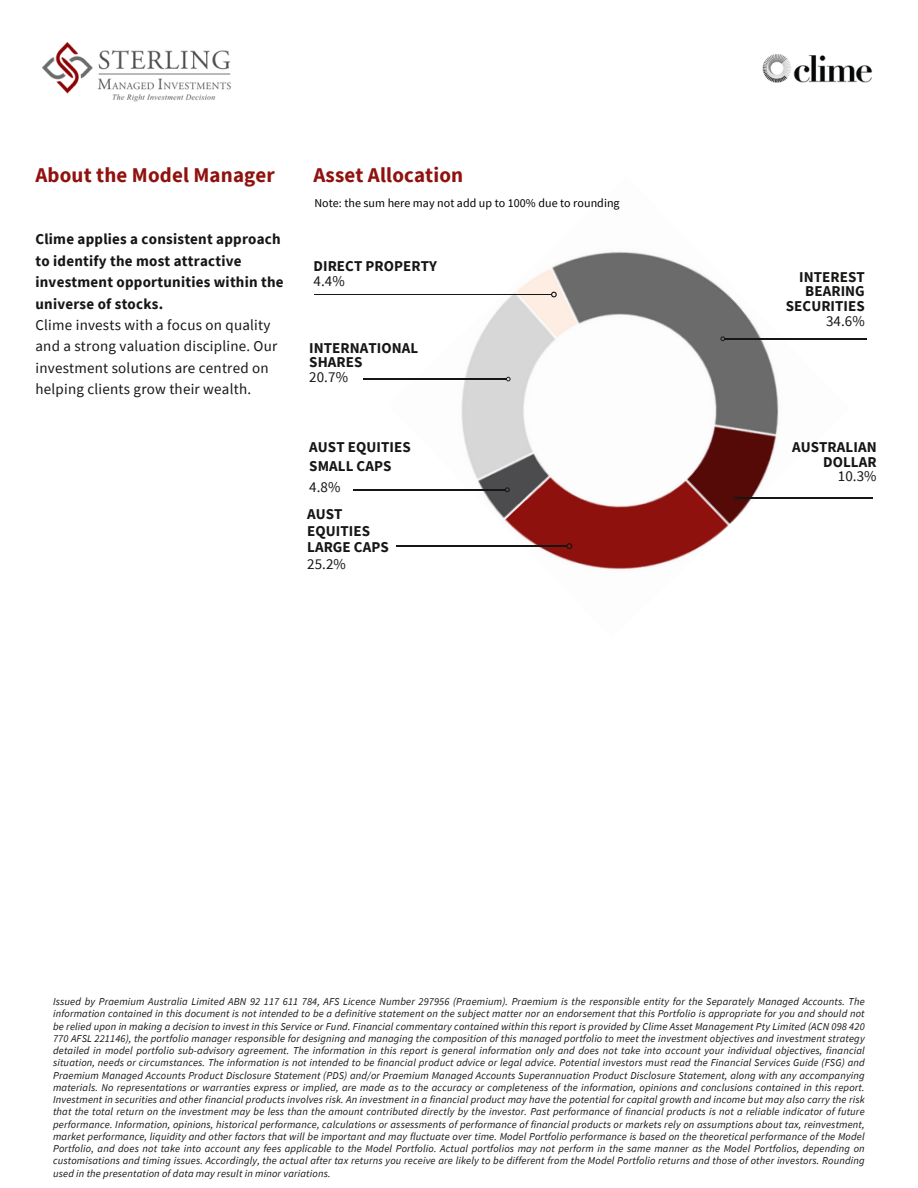
<style>
.page{position:relative;width:918px;height:1188px;background:#fff}
.page>*{position:absolute;margin:0;border:0;box-sizing:border-box;transform-origin:0 0}
.t1{font:700 21px "Source Sans Pro";letter-spacing:.005em;color:#90120f}
.t2{font:15px/21.3px "Source Sans Pro";letter-spacing:.015em;color:#171615}
.t3{font:700 15px/14.7px "Source Sans Pro";letter-spacing:.005em;color:#171615}
.t4{font:12px "Source Sans Pro";letter-spacing:.005em;color:#000}
.t5{font:italic 10.5px/12.3px "Source Sans Pro";letter-spacing:.015em;color:#171615;text-align:justify}
.s1{font-weight:700}
.s2{font-weight:400}
</style>
<div class="page">
<img style="left:43px;top:42px;width:188px;height:59px">
<img style="left:762px;top:54px;width:111px;height:29px">
<img style="left:388px;top:251px;width:462px;height:319px">
<hr style="left:396px;top:546px;width:171px;height:1px;background:#171615">
<svg style="left:566px;top:543px;width:6px;height:6px"></svg>
<hr style="left:364px;top:379px;width:142px;height:1px;background:#171615">
<svg style="left:506px;top:377px;width:5px;height:4px"></svg>
<hr style="left:315px;top:294px;width:237px;height:1px;background:#171615">
<svg style="left:551px;top:292px;width:6px;height:5px"></svg>
<hr style="left:737px;top:498px;width:136px;height:1px;background:#171615">
<svg style="left:733px;top:496px;width:5px;height:5px"></svg>
<hr style="left:354px;top:489px;width:151px;height:1px;background:#171615">
<svg style="left:505px;top:487px;width:5px;height:5px"></svg>
<hr style="left:725px;top:338px;width:142px;height:1px;background:#171615">
<svg style="left:720px;top:336px;width:5px;height:5px"></svg>
<h2 class="t1" style="left:35px;top:161px;width:241px">About the Model Manager</h2>
<h4 class="t2" style="left:35px;top:228px;width:250px"><span class="s1">Clime applies a consistent approach to identify the most attractive investment opportunities within the universe of stocks.<br></span>Clime invests with a focus on quality and a strong valuation discipline. Our investment solutions are centred on helping clients grow their wealth.</h4>
<p class="t1" style="left:314px;top:161px;width:151px">Asset Allocation</p>
<p class="t4" style="left:314px;top:195px;width:307px">Note: the sum here may not add up to 100% due to rounding</p>
<h2 class="t3" style="left:314px;top:258px;width:125px">DIRECT PROPERTY<br><span class="s2">4.4%</span></h2>
<h2 class="t3" style="left:309px;top:340px;width:111px">INTERNATIONAL<br>SHARES<br><span class="s2">20.7%</span></h2>
<p class="t3" style="left:309px;top:437px;width:103px;line-height:19.6px">AUST EQUITIES<br>SMALL CAPS<br><span class="s2">4.8%</span></p>
<h2 class="t3" style="left:307px;top:505px;width:83px;line-height:16.8px">AUST<br>EQUITIES<br>LARGE CAPS<br><span class="s2">25.2%</span></h2>
<h2 class="t3" style="left:786px;top:269px;width:81px;text-align:right">INTEREST<br>BEARING<br>SECURITIES<br><span class="s2">34.6%</span></h2>
<h2 class="t3" style="left:792px;top:439px;width:86px;text-align:right">AUSTRALIAN<br>DOLLAR<br><span class="s2">10.3%</span></h2>
<h1 class="t5" style="left:53px;top:995px;width:813px">Issued by Praemium Australia Limited ABN 92 117 611 784, AFS Licence Number 297956 (Praemium). Praemium is the responsible entity for the Separately Managed Accounts. The information contained in this document is not intended to be a definitive statement on the subject matter nor an endorsement that this Portfolio is appropriate for you and should not be relied upon in making a decision to invest in this Service or Fund. Financial commentary contained within this report is provided by Clime Asset Management Pty Limited (ACN 098 420<br>770 AFSL 221146), the portfolio manager responsible for designing and managing the composition of this managed portfolio to meet the investment objectives and investment strategy detailed in model portfolio sub-advisory agreement. The information in this report is general information only and does not take into account your individual objectives, financial situation, needs or circumstances. The information is not intended to be financial product advice or legal advice. Potential investors must read the Financial Services Guide (FSG) and Praemium Managed Accounts Product Disclosure Statement (PDS) and/or Praemium Managed Accounts Superannuation Product Disclosure Statement, along with any accompanying materials. No representations or warranties express or implied, are made as to the accuracy or completeness of the information, opinions and conclusions contained in this report.<br>Investment in securities and other financial products involves risk. An investment in a financial product may have the potential for capital growth and income but may also carry the risk that the total return on the investment may be less than the amount contributed directly by the investor. Past performance of financial products is not a reliable indicator of future performance. Information, opinions, historical performance, calculations or assessments of performance of financial products or markets rely on assumptions about tax, reinvestment, market performance, liquidity and other factors that will be important and may fluctuate over time. Model Portfolio performance is based on the theoretical performance of the Model Portfolio, and does not take into account any fees applicable to the Model Portfolio. Actual portfolios may not perform in the same manner as the Model Portfolios, depending on customisations and timing issues. Accordingly, the actual after tax returns you receive are likely to be different from the Model Portfolio returns and those of other investors. Rounding used in the presentation of data may result in minor variations.</h1>
</div>
